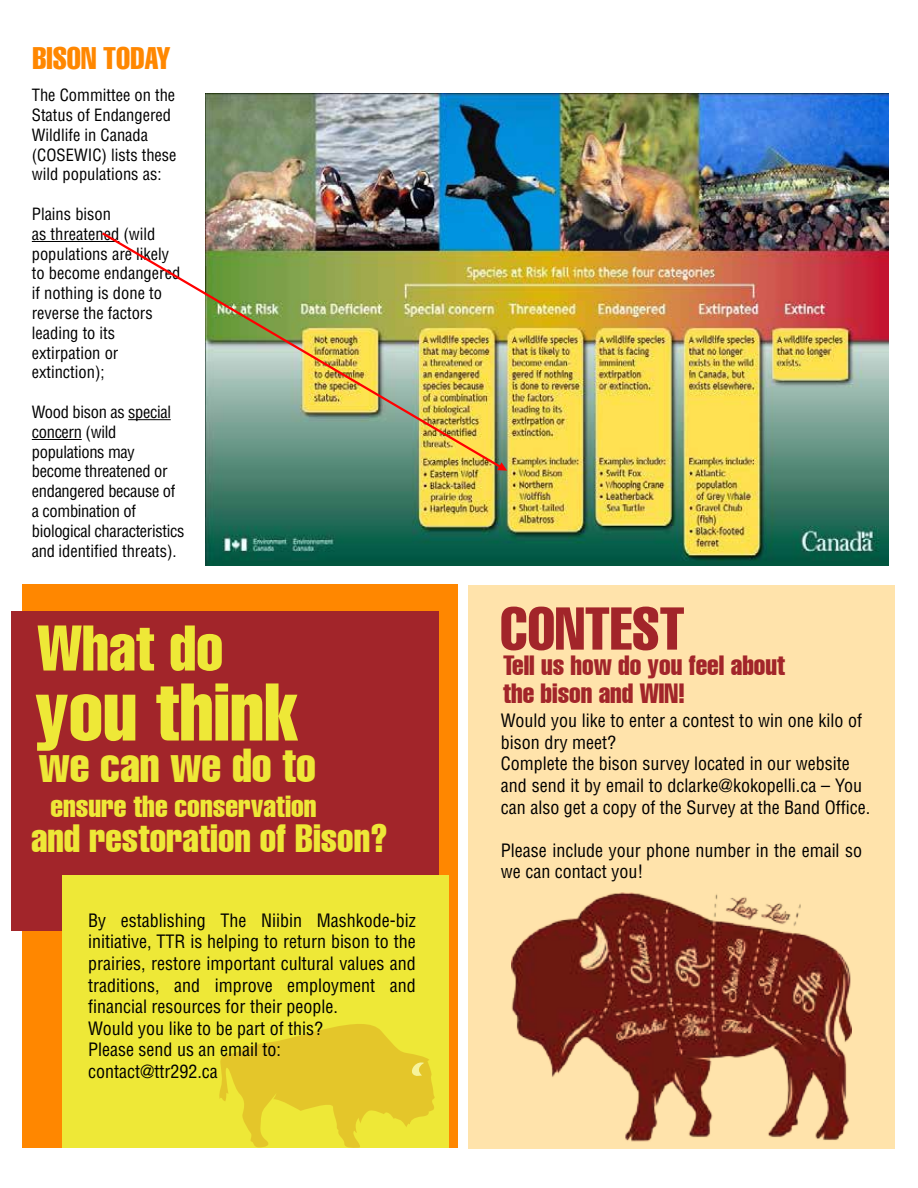
<style>
.page{position:relative;width:918px;height:1188px;background:#fff}
.page>*{position:absolute;margin:0;border:0;box-sizing:border-box;transform-origin:0 0}
.t1{font:extra-condensed 80.1px "Helvetica LT";color:#eee837}
.t2{font:extra-condensed 63.3px "Helvetica LT";color:#eee837}
.t3{font:extra-condensed 59.25px "Helvetica LT";color:#a2252a}
.t4{font:extra-condensed 46.5px "Helvetica LT";color:#eee837}
.t5{font:extra-condensed 38.55px "Helvetica LT";color:#eee837}
.t6{font:extra-condensed 30.45px "Helvetica LT";color:#ff8700}
.t7{font:extra-condensed 29.85px "Helvetica LT";color:#eee837}
.t8{font:extra-condensed 27.15px/27.3px "Helvetica LT";color:#a2252a}
.t9{font:condensed 18px/21.6px "Helvetica";color:#000}
.t10{font:condensed 16.5px/19.8px "Helvetica";color:#000}
.t11{font:condensed 16.5px/19.8px "Helvetica";letter-spacing:-.02em;color:#000}
</style>
<div class="page">
<div style="left:22px;top:585px;width:436px;height:563px;background:#ff8700"></div>
<div style="left:468px;top:585px;width:427px;height:563px;background:#ffe3ab"></div>
<hr style="left:32px;top:241px;width:87px;height:1px;background:#000">
<hr style="left:32px;top:439px;width:50px;height:1px;background:#000">
<div style="left:11px;top:611px;width:427px;height:319px;background:#a2252a"></div>
<div style="left:62px;top:875px;width:387px;height:273px;background:#eee837"></div>
<img style="left:206px;top:94px;width:683px;height:471px">
<svg style="left:219px;top:1024px;width:216px;height:124px"></svg>
<img style="left:102px;top:232px;width:405px;height:239px">
<img style="left:511px;top:893px;width:341px;height:249px">
<h3 class="t6" style="left:32px;top:39px;width:140px">BISON TODAY</h3>
<p class="t10" style="left:32px;top:85px;width:146px">The Committee on the<br>Status of Endangered<br>Wildlife in Canada (COSEWIC) lists these wild populations as:</p>
<p class="t10" style="left:32px;top:204px;width:150px">Plains bison<br>as threatened (wild populations are likely to become endangered if nothing is done to reverse the factors leading to its extirpation or extinction);</p>
<p class="t11" style="left:32px;top:402px;width:154px">Wood bison as special concern (wild populations may become threatened or endangered because of a combination of biological characteristics and identified threats).</p>
<h2 class="t2" style="left:37px;top:608px;width:187px">What do</h2>
<h1 class="t1" style="left:35px;top:661px;width:265px">you think</h1>
<h3 class="t4" style="left:39px;top:736px;width:279px">we can we do to</h3>
<h3 class="t7" style="left:50px;top:787px;width:268px">ensure the conservation</h3>
<h3 class="t5" style="left:31px;top:814px;width:358px">and restoration of Bison?</h3>
<p class="t9" style="left:88px;top:909px;width:329px">By establishing The Niibin Mashkode-biz initiative, TTR is helping to return bison to the prairies, restore important cultural values and traditions, and improve employment and financial resources for their people.<br>Would you like to be part of this?<br>Please send us an email to:<br>contact@ttr292.ca</p>
<h3 class="t3" style="left:500px;top:591px;width:186px">CONTEST</h3>
<h3 class="t8" style="left:503px;top:652px;width:284px">Tell us how do you feel about the bison and WIN!</h3>
<p class="t9" style="left:501px;top:710px;width:371px">Would you like to enter a contest to win one kilo of bison dry meet?<br>Complete the bison survey located in our website and send it by email to dclarke@kokopelli.ca – You can also get a copy of the Survey at the Band Office.</p>
<p class="t9" style="left:501px;top:839px;width:363px">Please include your phone number in the email so we can contact you!</p>
</div>
